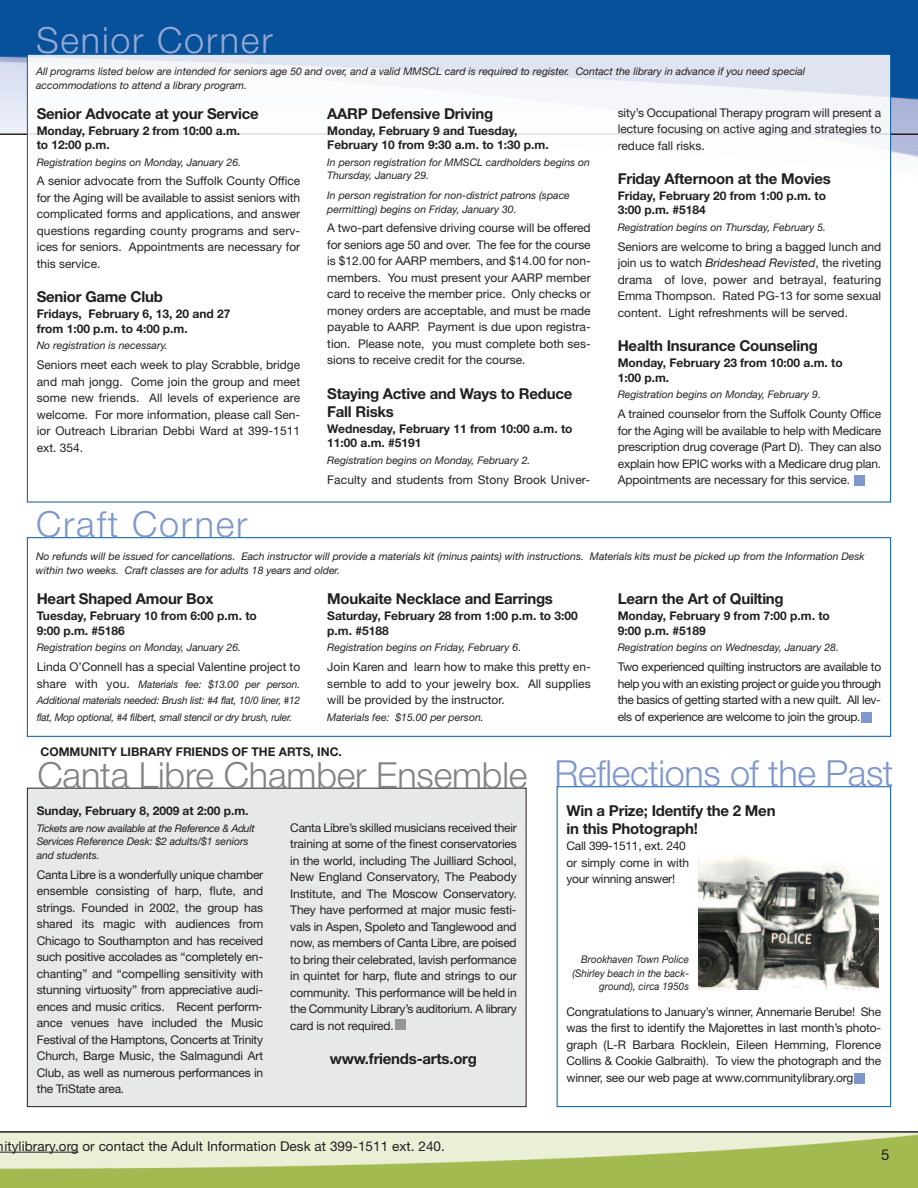
<style>
.page{position:relative;width:918px;height:1188px;background:#fff}
.page>*{position:absolute;margin:0;border:0;box-sizing:border-box;transform-origin:0 0}
.t1{font:300 36px "Helvetica Neue";letter-spacing:-.005em;color:#808285}
.t2{font:300 36px "Helvetica Neue";letter-spacing:-.01em;color:#7f97cb}
.t3{font:300 36px "Helvetica Neue";letter-spacing:.05em;color:#96a9d5}
.t4{font:300 36px "Helvetica Neue";letter-spacing:.05em;color:#7f97cb}
.t5{font:700 15px/18px "Helvetica Neue";letter-spacing:-.015em;color:#231f20}
.t6{font:15px "Helvetica Neue";color:#231f20}
.t7{font:13.5px "Helvetica Neue";letter-spacing:.005em;color:#231f20}
.t8{font:12px/16.5px "Helvetica Neue";color:#231f20;text-align:justify}
.t9{font:700 12px/14.4px "Helvetica Neue";color:#231f20}
.t10{font:12px/16.5px "Helvetica Neue";letter-spacing:-.02em;color:#231f20}
.t11{font:italic 10.5px/13.5px "Helvetica Neue";color:#231f20}
.t12{font:italic 10.5px/16.5px "Helvetica Neue";color:#231f20;text-align:justify;scale:.96 1}
.t13{font:italic 10.5px/13.5px "Helvetica Neue";letter-spacing:-.03em;color:#231f20}
.t14{font:italic 10.5px/13.5px "Helvetica Neue";color:#231f20;text-align:right;scale:.93 1}
.s1{font-style:italic}
.s2{font-style:normal;font-size:12px}
</style>
<div class="page">
<img style="left:0;top:1133px;width:918px;height:55px">
<img style="left:0;top:0;width:918px;height:243px">
<hr style="left:0;top:133px;width:918px;height:2px;background:#231f20">
<hr style="left:0;top:1131px;width:918px;height:2px;background:#231f20">
<img style="left:29px;top:56px;width:860px;height:187px">
<div style="left:855px;top:475px;width:10px;height:11px;background:#7f97cb"></div>
<div style="left:27px;top:537px;width:864px;height:200px;border:1px solid #015ba9"></div>
<div style="left:862px;top:712px;width:10px;height:10px;background:#7f97cb"></div>
<div style="left:27px;top:788px;width:499px;height:319px;background:#e7e8e9"></div>
<div style="left:27px;top:788px;width:499px;height:319px;border:1px solid #231f20"></div>
<div style="left:395px;top:1019px;width:10px;height:11px;background:#939598"></div>
<div style="left:557px;top:786px;width:334px;height:321px;border:1px solid #015ba9"></div>
<div style="left:855px;top:1073px;width:10px;height:10px;background:#7f97cb"></div>
<img style="left:698px;top:854px;width:180px;height:136px">
<hr style="left:0;top:1152px;width:79px;height:1px;background:#231f20">
<h1 class="t3" style="left:36px;top:27px;width:238px">Senior Corner</h1>
<p class="t11" style="left:36px;top:66px;width:771px">All programs listed below are intended for seniors age 50 and over, and a valid MMSCL card is required to register. Contact the library in advance if you need special accommodations to attend a library program.</p>
<p class="t5" style="left:37px;top:106px;width:224px">Senior Advocate at your Service</p>
<p class="t9" style="left:37px;top:124px;width:205px">Monday, February 2 from 10:00 a.m. to 12:00 p.m.</p>
<p class="t11" style="left:37px;top:156px;width:206px">Registration begins on Monday, January 26.</p>
<p class="t8" style="left:37px;top:174px;width:265px">A senior advocate from the Suffolk County Office for the Aging will be available to assist seniors with complicated forms and applications, and answer questions regarding county programs and serv&shy;ices for seniors. Appointments are necessary for this service.</p>
<p class="t5" style="left:37px;top:289px;width:128px">Senior Game Club</p>
<p class="t9" style="left:37px;top:308px;width:195px">Fridays, February 6, 13, 20 and 27 from 1:00 p.m. to 4:00 p.m.</p>
<p class="t11" style="left:37px;top:340px;width:132px">No registration is necessary.</p>
<p class="t8" style="left:37px;top:358px;width:265px">Seniors meet each week to play Scrabble, bridge and mah jongg. Come join the group and meet some new friends. All levels of experience are welcome. For more information, please call Sen&shy;ior Outreach Librarian Debbi Ward at 399-1511 ext. 354.</p>
<p class="t5" style="left:327px;top:106px;width:167px">AARP Defensive Driving</p>
<p class="t9" style="left:327px;top:124px;width:223px">Monday, February 9 and Tuesday,<br>February 10 from 9:30 a.m. to 1:30 p.m.</p>
<p class="t11" style="left:327px;top:156px;width:264px">In person registration for MMSCL cardholders begins on<br>Thursday, January 29.</p>
<p class="t11" style="left:327px;top:190px;width:244px">In person registration for non-district patrons (space permitting) begins on Friday, January 30.</p>
<p class="t8" style="left:327px;top:221px;width:265px">A two-part defensive driving course will be offered for seniors age 50 and over. The fee for the course is $12.00 for AARP members, and $14.00 for non&shy;members. You must present your AARP member card to receive the member price. Only checks or money orders are acceptable, and must be made payable to AARP. Payment is due upon registra&shy;tion. Please note, you must complete both ses&shy;sions to receive credit for the course.</p>
<p class="t5" style="left:327px;top:386px;width:247px">Staying Active and Ways to Reduce<br>Fall Risks</p>
<p class="t9" style="left:327px;top:422px;width:247px">Wednesday, February 11 from 10:00 a.m. to<br>11:00 a.m. #5191</p>
<p class="t11" style="left:327px;top:454px;width:205px">Registration begins on Monday, February 2.</p>
<p class="t8" style="left:327px;top:472px;width:264px">Faculty and students from Stony Brook Univer-</p>
<p class="t8" style="left:618px;top:105px;width:265px">sity’s Occupational Therapy program will present a lecture focusing on active aging and strategies to reduce fall risks.</p>
<p class="t5" style="left:618px;top:171px;width:215px">Friday Afternoon at the Movies</p>
<p class="t9" style="left:618px;top:190px;width:210px">Friday, February 20 from 1:00 p.m. to<br>3:00 p.m. #5184</p>
<p class="t11" style="left:618px;top:222px;width:210px">Registration begins on Thursday, February 5.</p>
<p class="t8" style="left:618px;top:239px;width:265px">Seniors are welcome to bring a bagged lunch and join us to watch <span class="s1">Brideshead Revisted</span>, the riveting drama of love, power and betrayal, featuring Emma Thompson. Rated PG-13 for some sexual content. Light refreshments will be served.</p>
<p class="t5" style="left:618px;top:338px;width:202px">Health Insurance Counseling</p>
<p class="t9" style="left:618px;top:357px;width:227px">Monday, February 23 from 10:00 a.m. to<br>1:00 p.m.</p>
<p class="t11" style="left:618px;top:389px;width:205px">Registration begins on Monday, February 9.</p>
<p class="t8" style="left:618px;top:407px;width:265px">A trained counselor from the Suffolk County Office for the Aging will be available to help with Medicare prescription drug coverage (Part D). They can also explain how EPIC works with a Medicare drug plan.<br>Appointments are necessary for this service.</p>
<h1 class="t4" style="left:36px;top:512px;width:213px">Craft Corner</h1>
<p class="t11" style="left:36px;top:551px;width:830px">No refunds will be issued for cancellations. Each instructor will provide a materials kit (minus paints) with instructions. Materials kits must be picked up from the Information Desk within two weeks. Craft classes are for adults 18 years and older.</p>
<p class="t5" style="left:37px;top:591px;width:178px">Heart Shaped Amour Box</p>
<p class="t9" style="left:37px;top:610px;width:222px">Tuesday, February 10 from 6:00 p.m. to<br>9:00 p.m. #5186</p>
<p class="t11" style="left:37px;top:642px;width:206px">Registration begins on Monday, January 26.</p>
<p class="t8" style="left:37px;top:660px;width:265px">Linda O’Connell has a special Valentine project to</p>
<p class="t12" style="left:37px;top:677px;width:276px"><span class="s2">share with you.</span> Materials fee: $13.00 per person.<br>Additional materials needed: Brush list: #4 flat, 10/0 liner, #12 flat, Mop optional, #4 filbert, small stencil or dry brush, ruler.</p>
<p class="t5" style="left:327px;top:591px;width:227px">Moukaite Necklace and Earrings</p>
<p class="t9" style="left:327px;top:610px;width:252px">Saturday, February 28 from 1:00 p.m. to 3:00 p.m. #5188</p>
<p class="t11" style="left:327px;top:642px;width:196px">Registration begins on Friday, February 6.</p>
<p class="t8" style="left:327px;top:660px;width:265px">Join Karen and learn how to make this pretty en&shy;semble to add to your jewelry box. All supplies will be provided by the instructor.</p>
<p class="t11" style="left:327px;top:711px;width:158px">Materials fee: $15.00 per person.</p>
<p class="t5" style="left:618px;top:591px;width:168px">Learn the Art of Quilting</p>
<p class="t9" style="left:618px;top:610px;width:214px">Monday, February 9 from 7:00 p.m. to<br>9:00 p.m. #5189</p>
<p class="t11" style="left:618px;top:642px;width:223px">Registration begins on Wednesday, January 28.</p>
<p class="t8" style="left:618px;top:660px;width:265px">Two experienced quilting instructors are available to help you with an existing project or guide you through the basics of getting started with a new quilt. All lev&shy;els of experience are welcome to join the group.</p>
<p class="t9" style="left:40px;top:745px;width:303px">COMMUNITY LIBRARY FRIENDS OF THE ARTS, INC.</p>
<h1 class="t1" style="left:38px;top:762px;width:492px">Canta Libre Chamber Ensemble</h1>
<p class="t9" style="left:37px;top:805px;width:213px">Sunday, February 8, 2009 at 2:00 p.m.</p>
<p class="t13" style="left:37px;top:822px;width:220px">Tickets are now available at the Reference &amp; Adult<br>Services Reference Desk: $2 adults/$1 seniors and students.</p>
<p class="t8" style="left:37px;top:867px;width:228px">Canta Libre is a wonderfully unique chamber ensemble consisting of harp, flute, and strings. Founded in 2002, the group has shared its magic with audiences from Chicago to Southampton and has received such positive accolades as “completely en&shy;chanting” and “compelling sensitivity with stunning virtuosity” from appreciative audi&shy;ences and music critics. Recent perform&shy;ance venues have included the Music Festival of the Hamptons, Concerts at Trinity Church, Barge Music, the Salmagundi Art Club, as well as numerous performances in the TriState area.</p>
<p class="t8" style="left:290px;top:820px;width:228px">Canta Libre’s skilled musicians received their training at some of the finest conservatories in the world, including The Juilliard School, New England Conservatory, The Peabody Institute, and The Moscow Conservatory.<br>They have performed at major music festi&shy;vals in Aspen, Spoleto and Tanglewood and now, as members of Canta Libre, are poised to bring their celebrated, lavish performance in quintet for harp, flute and strings to our community. This performance will be held in the Community Library’s auditorium. A library card is not required.</p>
<p class="t5" style="left:330px;top:1051px;width:149px">www.friends-arts.org</p>
<p class="t7" style="left:-3px;top:1141px;width:449px">nitylibrary.org or contact the Adult Information Desk at 399-1511 ext. 240.</p>
<h1 class="t2" style="left:555px;top:760px;width:341px">Reflections of the Past</h1>
<p class="t5" style="left:566px;top:803px;width:211px">Win a Prize; Identify the 2 Men in this Photograph!</p>
<p class="t10" style="left:566px;top:839px;width:124px">Call 399-1511, ext. 240 or simply come in with your winning answer!</p>
<p class="t14" style="left:573px;top:954px;width:127px">Brookhaven Town Police (Shirley beach in the back&shy;ground), circa 1950s</p>
<p class="t8" style="left:566px;top:1004px;width:316px">Congratulations to January’s winner, Annemarie Berube! She was the first to identify the Majorettes in last month’s photo&shy;graph (L-R Barbara Rocklein, Eileen Hemming, Florence Collins &amp; Cookie Galbraith). To view the photograph and the winner, see our web page at www.communitylibrary.org</p>
<p class="t6" style="left:881px;top:1149px;width:10px">5</p>
</div>
